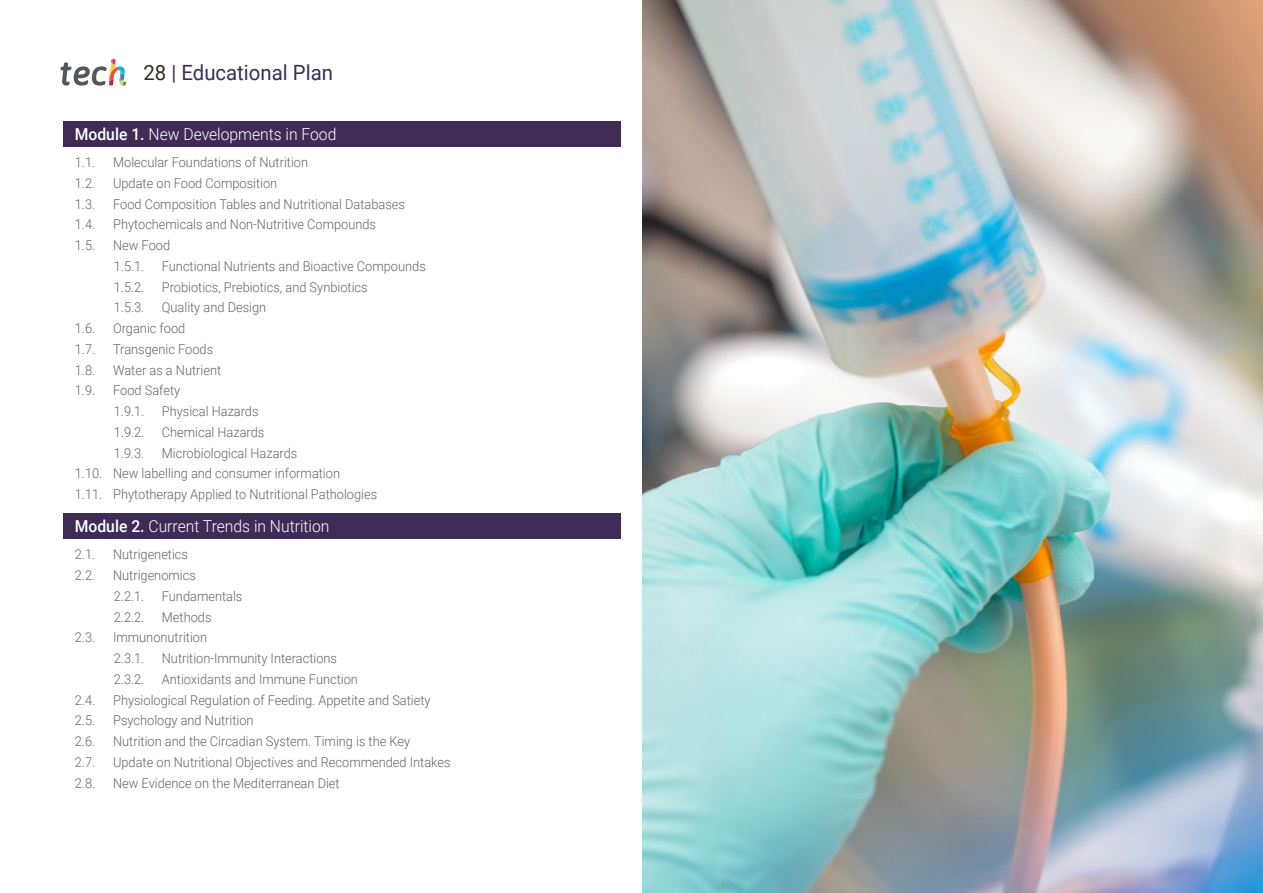
<style>
.page{position:relative;width:1263px;height:893px;background:#fff}
.page>*{position:absolute;margin:0;border:0;box-sizing:border-box;transform-origin:0 0}
.t1{font:21px "Roboto";color:#3e2b56}
.t2{font:300 16.5px "Roboto";color:#fff;scale:.95 1}
.t3{font:300 13.5px/20.7px "Roboto";color:#61646a;scale:.95 1}
.s1{color:#312e20}
.s2{font-weight:500}
</style>
<div class="page">
<svg style="left:61px;top:59px;width:65px;height:27px"></svg>
<div style="left:64px;top:121px;width:557px;height:25px;background:#3e2b56"></div>
<div style="left:64px;top:513px;width:557px;height:25px;background:#3e2b56"></div>
<img style="left:642px;top:0;width:621px;height:893px">
<h1 class="t1" style="left:144px;top:57px;width:191px"><span class="s1">28</span> | Educational Plan</h1>
<p class="t2" style="left:75px;top:123px;width:277px"><span class="s2">Module 1.</span> New Developments in Food</p>
<p class="t3" style="left:75px;top:151px;width:23px">1.1.</p>
<p class="t3" style="left:113px;top:151px;width:207px">Molecular Foundations of Nutrition</p>
<p class="t3" style="left:75px;top:172px;width:23px">1.2.</p>
<p class="t3" style="left:113px;top:172px;width:174px">Update on Food Composition</p>
<p class="t3" style="left:75px;top:193px;width:23px">1.3.</p>
<p class="t3" style="left:113px;top:193px;width:309px">Food Composition Tables and Nutritional Databases</p>
<p class="t3" style="left:75px;top:214px;width:23px">1.4.</p>
<p class="t3" style="left:113px;top:214px;width:278px">Phytochemicals and Non-Nutritive Compounds</p>
<p class="t3" style="left:75px;top:234px;width:23px">1.5.</p>
<p class="t3" style="left:113px;top:234px;width:62px">New Food<br>1.5.1.</p>
<p class="t3" style="left:162px;top:255px;width:279px">Functional Nutrients and Bioactive Compounds</p>
<p class="t3" style="left:114px;top:276px;width:34px">1.5.2.</p>
<p class="t3" style="left:162px;top:276px;width:218px">Probiotics, Prebiotics, and Synbiotics</p>
<p class="t3" style="left:114px;top:297px;width:34px">1.5.3.</p>
<p class="t3" style="left:162px;top:297px;width:111px">Quality and Design</p>
<p class="t3" style="left:75px;top:317px;width:23px">1.6.</p>
<p class="t3" style="left:113px;top:317px;width:78px">Organic food</p>
<p class="t3" style="left:75px;top:338px;width:23px">1.7.</p>
<p class="t3" style="left:113px;top:338px;width:107px">Transgenic Foods</p>
<p class="t3" style="left:75px;top:359px;width:23px">1.8.</p>
<p class="t3" style="left:113px;top:359px;width:115px">Water as a Nutrient</p>
<p class="t3" style="left:75px;top:380px;width:23px">1.9.</p>
<p class="t3" style="left:113px;top:380px;width:72px">Food Safety<br>1.9.1.</p>
<p class="t3" style="left:162px;top:400px;width:103px">Physical Hazards</p>
<p class="t3" style="left:114px;top:421px;width:34px">1.9.2.</p>
<p class="t3" style="left:162px;top:421px;width:109px">Chemical Hazards</p>
<p class="t3" style="left:114px;top:442px;width:34px">1.9.3.</p>
<p class="t3" style="left:75px;top:442px;width:320px;text-indent:87px">Microbiological Hazards<br>1.10. New labelling and consumer information<br>1.11. Phytotherapy Applied to Nutritional Pathologies</p>
<p class="t2" style="left:75px;top:515px;width:269px"><span class="s2">Module 2.</span> Current Trends in Nutrition</p>
<p class="t3" style="left:75px;top:544px;width:23px">2.1.</p>
<p class="t3" style="left:113px;top:544px;width:80px">Nutrigenetics</p>
<p class="t3" style="left:75px;top:564px;width:23px">2.2.</p>
<p class="t3" style="left:113px;top:564px;width:89px">Nutrigenomics<br>2.2.1.</p>
<p class="t3" style="left:162px;top:585px;width:86px">Fundamentals</p>
<p class="t3" style="left:114px;top:606px;width:34px">2.2.2.</p>
<p class="t3" style="left:162px;top:606px;width:54px">Methods</p>
<p class="t3" style="left:75px;top:627px;width:23px">2.3.</p>
<p class="t3" style="left:113px;top:627px;width:100px">Immunonutrition<br>2.3.1.</p>
<p class="t3" style="left:162px;top:647px;width:186px">Nutrition-Immunity Interactions</p>
<p class="t3" style="left:114px;top:668px;width:34px">2.3.2.</p>
<p class="t3" style="left:162px;top:668px;width:208px">Antioxidants and Immune Function</p>
<p class="t3" style="left:75px;top:689px;width:23px">2.4.</p>
<p class="t3" style="left:113px;top:689px;width:336px">Physiological Regulation of Feeding. Appetite and Satiety</p>
<p class="t3" style="left:75px;top:710px;width:23px">2.5.</p>
<p class="t3" style="left:113px;top:710px;width:149px">Psychology and Nutrition</p>
<p class="t3" style="left:75px;top:730px;width:23px">2.6.</p>
<p class="t3" style="left:113px;top:730px;width:314px">Nutrition and the Circadian System. Timing is the Key</p>
<p class="t3" style="left:75px;top:751px;width:23px">2.7.</p>
<p class="t3" style="left:113px;top:751px;width:357px">Update on Nutritional Objectives and Recommended Intakes</p>
<p class="t3" style="left:75px;top:772px;width:23px">2.8.</p>
<p class="t3" style="left:113px;top:772px;width:240px">New Evidence on the Mediterranean Diet</p>
</div>
